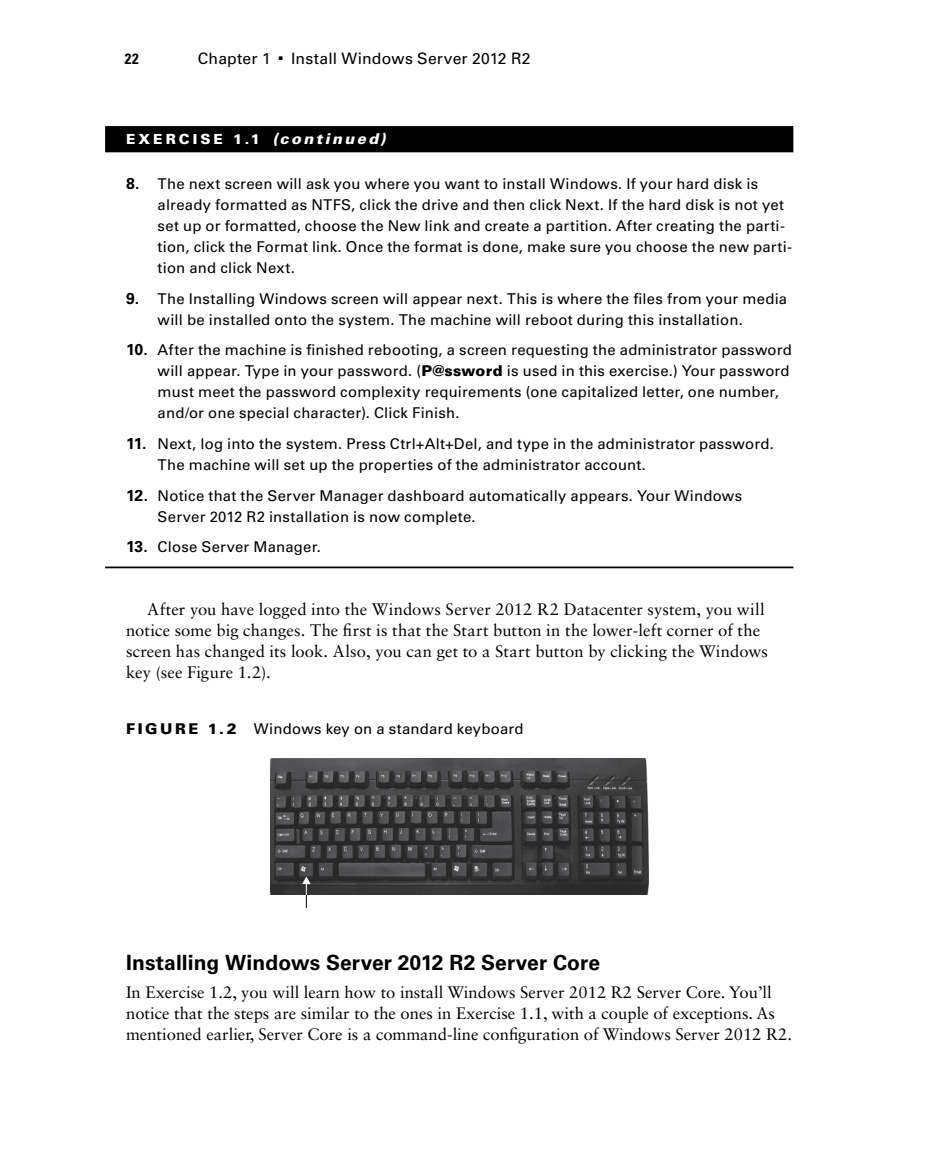
<style>
.page{position:relative;width:930px;height:1166px;background:#fff}
.page>*{position:absolute;margin:0;border:0;box-sizing:border-box;transform-origin:0 0}
.t1{font:700 21px "Univers LT Std";letter-spacing:.005em;color:#000}
.t2{font:16.62px/21px "Sabon LT Std";color:#000}
.t3{font:15.75px "Univers LT Std";letter-spacing:.01em;color:#000}
.t4{font:14.88px/21px "Univers LT Std";letter-spacing:.015em;color:#000}
.t5{font:700 condensed 14.88px "Univers LT Std";color:#000}
.t6{font:900 14px "Univers LT Std";letter-spacing:.215em;color:#fff}
.s1{font-style:italic;font-size:14.88px}
.s2{font-weight:700;font-size:15.75px}
.s3{font-weight:900}
</style>
<div class="page">
<div style="left:105px;top:126px;width:688px;height:26px;background:#000"></div>
<hr style="left:105px;top:566px;width:688px;height:2px;background:#000">
<img style="left:270px;top:758px;width:378px;height:137px">
<svg style="left:302px;top:876px;width:9px;height:32px"></svg>
<p class="t5" style="left:125px;top:50px;width:16px">22</p>
<p class="t3" style="left:198px;top:49px;width:74px">Chapter 1</p>
<p class="t3" style="left:279px;top:49px;width:253px">■ Install Windows Server 2012 R2</p>
<p class="t6" style="left:126px;top:131px;width:261px">EXERCISE 1.1 <span class="s1">(continued)</span></p>
<p class="t4" style="left:158px;top:173px;width:636px;text-indent:-31px"><span class="s2">8.</span> The next screen will ask you where you want to install Windows. If your hard disk is already formatted as NTFS, click the drive and then click Next. If the hard disk is not yet set up or formatted, choose the New link and create a partition. After creating the parti&shy;tion, click the Format link. Once the format is done, make sure you choose the new parti&shy;tion and click Next.</p>
<p class="t4" style="left:158px;top:288px;width:631px;text-indent:-32px"><span class="s2">9.</span> The Installing Windows screen will appear next. This is where the files from your media will be installed onto the system. The machine will reboot during this installation.</p>
<p class="t4" style="left:158px;top:340px;width:635px;text-indent:-31px"><span class="s2">10.</span> After the machine is finished rebooting, a screen requesting the administrator password will appear. Type in your password. (<span class="s3">P@ssword</span> is used in this exercise.) Your password must meet the password complexity requirements (one capitalized letter, one number, and/or one special character). Click Finish.</p>
<p class="t4" style="left:158px;top:433px;width:617px;text-indent:-31px"><span class="s2">11.</span> Next, log into the system. Press Ctrl+Alt+Del, and type in the administrator password.<br>The machine will set up the properties of the administrator account.</p>
<p class="t4" style="left:158px;top:485px;width:586px;text-indent:-32px"><span class="s2">12.</span> Notice that the Server Manager dashboard automatically appears. Your Windows<br>Server 2012 R2 installation is now complete.</p>
<p class="t4" style="left:126px;top:536px;width:196px"><span class="s2">13.</span> Close Server Manager.</p>
<p class="t2" style="left:126px;top:598px;width:643px;text-indent:21px">After you have logged into the Windows Server 2012 R2 Datacenter system, you will notice some big changes. The first is that the Start button in the lower-left corner of the screen has changed its look. Also, you can get to a Start button by clicking the Windows key (see Figure 1.2).</p>
<p class="t4" style="left:126px;top:718px;width:399px"><span class="s3">FI GU R E 1. 2</span> Windows key on a standard keyboard</p>
<h1 class="t1" style="left:126px;top:950px;width:475px">Installing Windows Server 2012 R2 Server Core</h1>
<p class="t2" style="left:126px;top:981px;width:667px">In Exercise 1.2, you will learn how to install Windows Server 2012 R2 Server Core. You’ll notice that the steps are similar to the ones in Exercise 1.1, with a couple of exceptions. As mentioned earlier, Server Core is a command-line configuration of Windows Server 2012 R2.</p>
</div>
